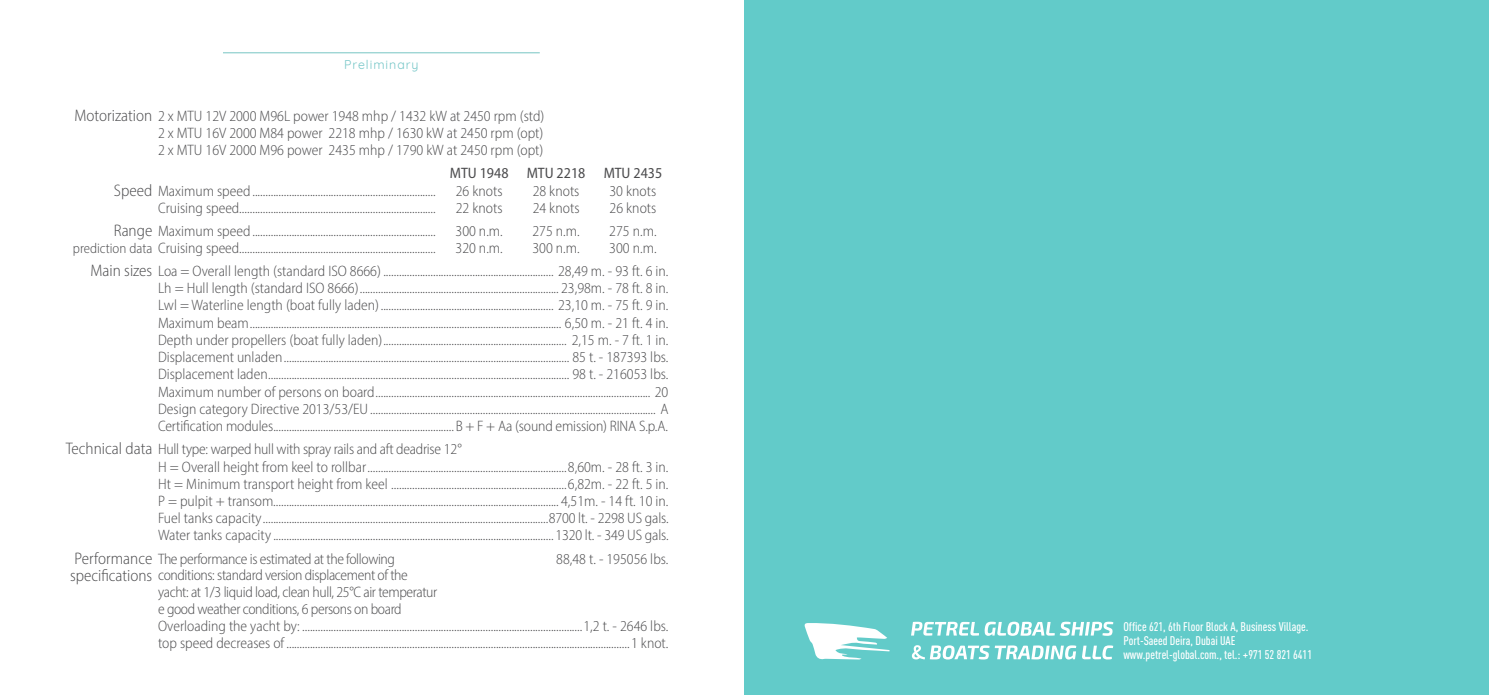
<style>
.page{position:relative;width:1489px;height:695px;background:#fff}
.page>*{position:absolute;margin:0;border:0;box-sizing:border-box;transform-origin:0 0}
.t1{font:300 semi-condensed 15.14px/17.2px "Myriad Pro";color:#4b4b4d}
.t2{font:300 semi-condensed 15.14px/16.7px "Myriad Pro";letter-spacing:-.025em;color:#4b4b4d}
.t3{font:semi-condensed 15.14px "Myriad Pro";color:#4b4b4d}
.t4{font:500 condensed 12.42px/14.3px "DIN Pro";color:#fff}
.t5{font:12.34px "Quicksand";letter-spacing:.08em;color:#75c6c7}
.s1{font-size:16.71px}
.s2{font-size:14.35px}
</style>
<div class="page">
<hr style="left:223px;top:53px;width:317px;height:1px;background:#77c5c3">
<div style="left:744px;top:0;width:744px;height:694px;background:#62cbc9"></div>
<svg style="left:804px;top:623px;width:85px;height:36px"></svg>
<svg style="left:911px;top:621px;width:67px;height:14px"></svg>
<svg style="left:984px;top:621px;width:129px;height:14px"></svg>
<svg style="left:911px;top:645px;width:202px;height:14px"></svg>
<p class="t5" style="left:344px;top:55px;width:76px">Preliminary</p>
<p class="t1" style="left:158px;top:107px;width:388px;text-align:justify;text-indent:-83px"><span class="s1">Motorization</span> 2 x MTU 12V 2000 M96L power 1948 mhp / 1432 kW at 2450 rpm (std)<br>2 x MTU 16V 2000 M84 power 2218 mhp / 1630 kW at 2450 rpm (opt)<br>2 x MTU 16V 2000 M96 power 2435 mhp / 1790 kW at 2450 rpm (opt)</p>
<p class="t3" style="left:450px;top:164px;width:214px">MTU 1948 MTU 2218 MTU 2435</p>
<p class="t1" style="left:114px;top:182px;width:323px"><span class="s1">Speed</span> Maximum speed ......................................................................</p>
<p class="t1" style="left:456px;top:182px;width:48px">26 knots</p>
<p class="t1" style="left:532px;top:182px;width:48px">28 knots</p>
<p class="t1" style="left:609px;top:182px;width:48px">30 knots</p>
<p class="t1" style="left:158px;top:199px;width:279px">Cruising speed...........................................................................</p>
<p class="t1" style="left:456px;top:199px;width:48px">22 knots</p>
<p class="t1" style="left:532px;top:199px;width:48px">24 knots</p>
<p class="t1" style="left:609px;top:199px;width:48px">26 knots</p>
<p class="t1" style="left:114px;top:222px;width:323px"><span class="s1">Range</span> Maximum speed ......................................................................</p>
<p class="t1" style="left:455px;top:222px;width:49px">300 n.m.</p>
<p class="t1" style="left:532px;top:222px;width:49px">275 n.m.</p>
<p class="t1" style="left:609px;top:222px;width:49px">275 n.m.</p>
<p class="t1" style="left:73px;top:239px;width:364px"><span class="s2">prediction data</span> Cruising speed...........................................................................</p>
<p class="t1" style="left:455px;top:239px;width:49px">320 n.m.</p>
<p class="t1" style="left:532px;top:239px;width:49px">300 n.m.</p>
<p class="t1" style="left:90px;top:236px;width:579px;line-height:23.2px;text-indent:518px">300 n.m.<br><span class="s1">Main sizes</span> Loa = Overall length (standard ISO 8666) ................................................................. 28,49 m. - 93 ft. 6 in.</p>
<p class="t1" style="left:158px;top:279px;width:512px;text-align:justify">Lh = Hull length (standard ISO 8666) ............................................................................ 23,98m. - 78 ft. 8 in.<br>Lwl = Waterline length (boat fully laden) .................................................................. 23,10 m. - 75 ft. 9 in.<br>Maximum beam ....................................................................................................................... 6,50 m. - 21 ft. 4 in.<br>Depth under propellers (boat fully laden) ...................................................................... 2,15 m. - 7 ft. 1 in.<br>Displacement unladen ............................................................................................................. 85 t. - 187393 lbs.<br>Displacement laden ................................................................................................................... 98 t. - 216053 lbs.<br>Maximum number of persons on board ......................................................................................................... 20<br>Design category Directive 2013/53/EU ............................................................................................................. A Certification modules .....................................................................B + F + Aa (sound emission) RINA S.p.A.</p>
<p class="t1" style="left:158px;top:440px;width:512px;text-indent:-92px"><span class="s1">Technical data</span> Hull type: warped hull with spray rails and aft deadrise 12°<br>H = Overall height from keel to rollbar ............................................................................8,60m. - 28 ft. 3 in.<br>Ht = Minimum transport height from keel ...................................................................6,82m. - 22 ft. 5 in.<br>P = pulpit + transom............................................................................................................. 4,51m. - 14 ft. 10 in.<br>Fuel tanks capacity .............................................................................................................8700 lt. - 2298 US gals.<br>Water tanks capacity ........................................................................................................... 1320 lt. - 349 US gals.</p>
<p class="t2" style="left:75px;top:550px;width:322px"><span class="s1">Performance</span> The performance is estimated at the following</p>
<p class="t2" style="left:158px;top:583px;width:281px">yacht: at 1/3 liquid load, clean hull, 25°C air temperatur e good weather conditions, 6 persons on board</p>
<p class="t1" style="left:556px;top:550px;width:114px">88,48 t. - 195056 lbs.</p>
<p class="t2" style="left:70px;top:566px;width:339px"><span class="s1">specifications</span> conditions: standard version displacement of the</p>
<p class="t1" style="left:158px;top:617px;width:512px">Overloading the yacht by: ...........................................................................................................1,2 t. - 2646 lbs. top speed decreases of ...................................................................................................................................1 knot.</p>
<p class="t4" style="left:1123px;top:617px;width:190px">Office 621, 6th Floor Block A, Business Village.<br>Port-Saeed Deira, Dubai UAE www.petrel-global.com., tel.: +971 52 821 6411</p>
</div>
